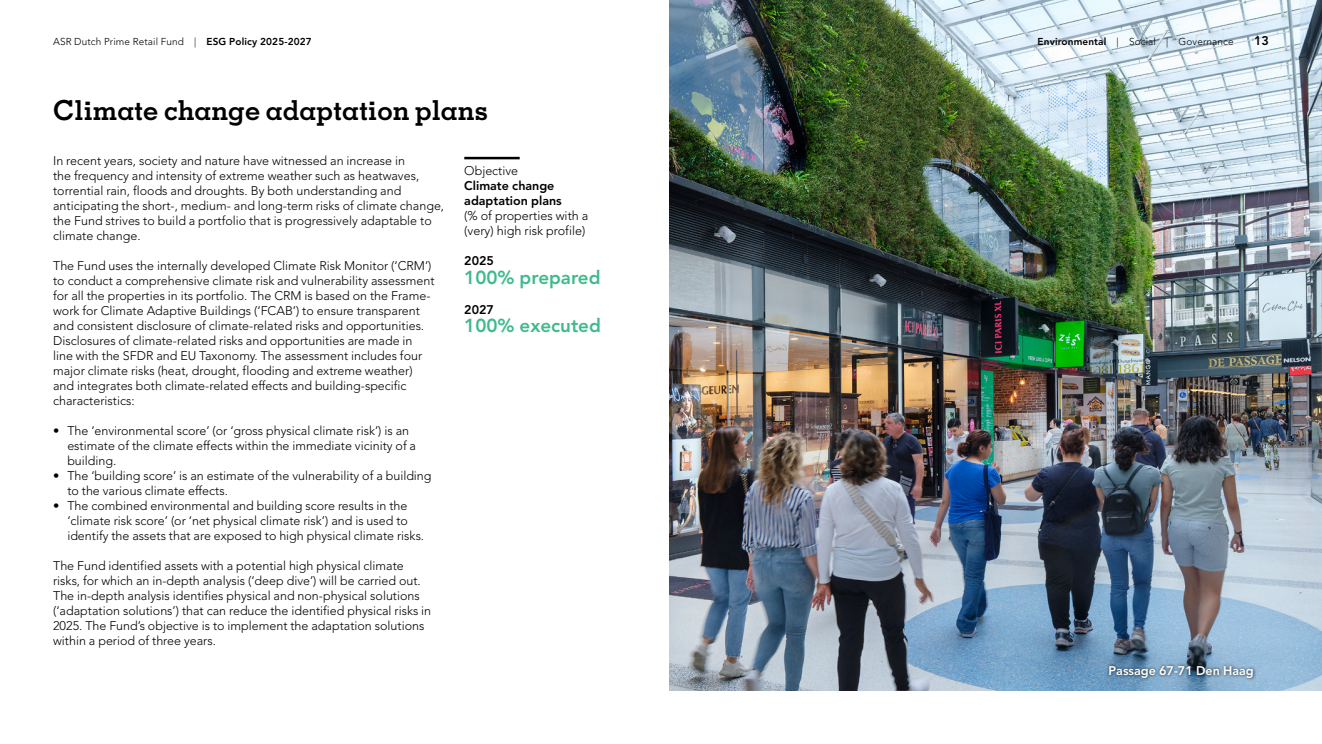
<style>
.page{position:relative;width:1322px;height:744px;background:#fff}
.page>*{position:absolute;margin:0;border:0;box-sizing:border-box;transform-origin:0 0}
.t1{font:700 27.5px "Memphis LT Std";color:#000}
.t2{font:800 18.75px "Avenir LT Std";color:#3fba8d}
.t3{font:300 12.62px/15.1px "Avenir LT Std";color:#000}
.t4{font:300 12.5px/15px "Avenir LT Std";color:#000}
.t5{font:800 12.5px/15px "Avenir LT Std";color:#000}
.t6{font:800 12.5px "Avenir LT Std";color:#fff}
.t7{font:300 10px "Avenir LT Std";letter-spacing:.01em;color:#000}
.s1{font-weight:800}
</style>
<div class="page">
<img style="left:670px;top:0;width:652px;height:690px">
<hr style="left:464px;top:157px;width:56px;height:2px;background:#000">
<div style="left:1106px;top:662px;width:150px;height:19px;background:#000;opacity:.75"></div>
<p class="t7" style="left:53px;top:36px;width:260px">ASR Dutch Prime Retail Fund | <span class="s1">ESG Policy 2025-2027</span></p>
<p class="t7" style="left:1037px;top:36px;width:197px"><span class="s1">Environmental</span> | Social | Governance</p>
<p class="t5" style="left:1254px;top:33px;width:16px">13</p>
<h1 class="t1" style="left:53px;top:93px;width:437px">Climate change adaptation plans</h1>
<p class="t4" style="left:53px;top:153px;width:392px">In recent years, society and nature have witnessed an increase in<br>the frequency and intensity of extreme weather such as heatwaves, torrential rain, floods and droughts. By both understanding and anticipating the short-, medium- and long-term risks of climate change, the Fund strives to build a portfolio that is progressively adaptable to climate change.</p>
<p class="t4" style="left:53px;top:258px;width:383px">The Fund uses the internally developed Climate Risk Monitor (‘CRM’) to conduct a comprehensive climate risk and vulnerability assessment for all the properties in its portfolio. The CRM is based on the Frame&shy;work for Climate Adaptive Buildings (‘FCAB’) to ensure transparent and consistent disclosure of climate-related risks and opportunities.<br>Disclosures of climate-related risks and opportunities are made in line with the SFDR and EU Taxonomy. The assessment includes four major climate risks (heat, drought, flooding and extreme weather) and integrates both climate-related effects and building-specific characteristics:</p>
<p class="t4" style="left:67px;top:423px;width:350px;text-indent:-14px">• The ‘environmental score’ (or ‘gross physical climate risk’) is an estimate of the climate effects within the immediate vicinity of a building.</p>
<p class="t4" style="left:67px;top:468px;width:366px;text-indent:-14px">• The ‘building score’ is an estimate of the vulnerability of a building to the various climate effects.</p>
<p class="t4" style="left:67px;top:498px;width:358px;text-indent:-14px">• The combined environmental and building score results in the ‘climate risk score’ (or ‘net physical climate risk’) and is used to identify the assets that are exposed to high physical climate risks.</p>
<p class="t4" style="left:53px;top:558px;width:380px">The Fund identified assets with a potential high physical climate risks, for which an in-depth analysis (‘deep dive’) will be carried out.<br>The in-depth analysis identifies physical and non-physical solutions (‘adaptation solutions’) that can reduce the identified physical risks in 2025. The Fund’s objective is to implement the adaptation solutions within a period of three years.</p>
<p class="t4" style="left:464px;top:163px;width:55px">Objective</p>
<p class="t5" style="left:464px;top:178px;width:99px">Climate change adaptation plans</p>
<p class="t3" style="left:464px;top:208px;width:126px">(% of properties with a (very) high risk profile)</p>
<p class="t5" style="left:464px;top:253px;width:31px">2025</p>
<h2 class="t2" style="left:464px;top:266px;width:138px">100% prepared</h2>
<p class="t5" style="left:464px;top:302px;width:31px">2027</p>
<h2 class="t2" style="left:464px;top:315px;width:138px">100% executed</h2>
<p class="t6" style="left:1108px;top:663px;width:147px">Passage 67-71 Den Haag</p>
</div>
